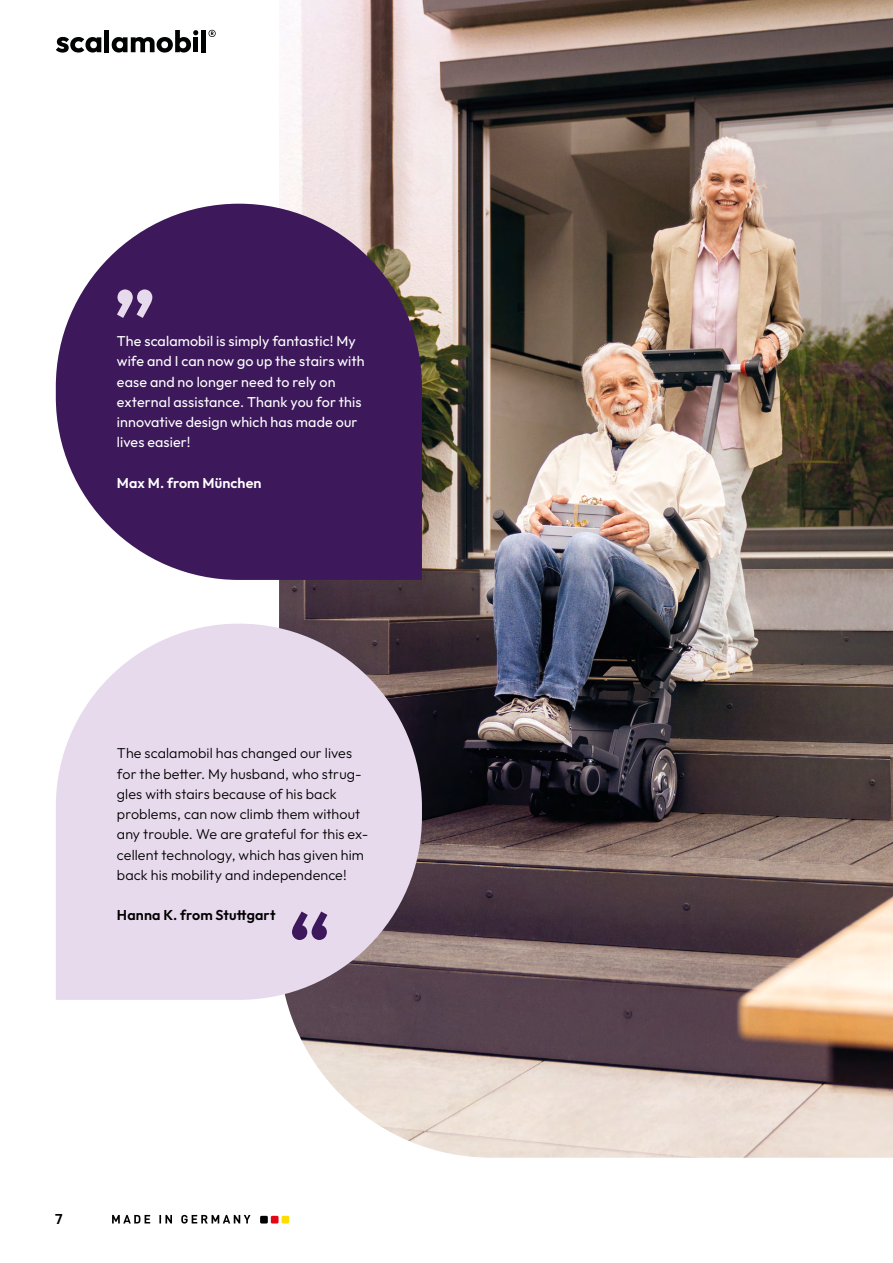
<style>
.page{position:relative;width:893px;height:1263px;background:#fff}
.page>*{position:absolute;margin:0;border:0;box-sizing:border-box;transform-origin:0 0}
.t1{font:300 14.25px/20.2px "Outfit";letter-spacing:.005em;color:#000}
.t2{font:14.25px/20.2px "Outfit";letter-spacing:.01em;color:#fff}
.t3{font:600 14.25px "Outfit";letter-spacing:.01em;color:#000}
.t4{font:600 14.25px "Outfit";letter-spacing:.01em;color:#fff}
</style>
<div class="page">
<img style="left:279px;top:0;width:614px;height:1158px">
<svg style="left:56px;top:624px;width:366px;height:376px;background:#d9ccdd"></svg>
<svg style="left:56px;top:204px;width:366px;height:376px;background:#57386f"></svg>
<svg style="left:117px;top:289px;width:35px;height:29px"></svg>
<svg style="left:292px;top:911px;width:35px;height:29px"></svg>
<div style="left:201px;top:30px;width:5px;height:22px;background:#010202"></div>
<svg style="left:209px;top:30px;width:7px;height:7px"></svg>
<svg style="left:56px;top:37px;width:45px;height:16px"></svg>
<svg style="left:112px;top:30px;width:86px;height:23px"></svg>
<hr style="left:105px;top:30px;width:4px;height:22px;background:#010202">
<div style="left:260px;top:1216px;width:8px;height:7px;background:#000;border-radius:2px"></div>
<div style="left:271px;top:1216px;width:8px;height:7px;background:#e30613;border-radius:2px"></div>
<div style="left:282px;top:1216px;width:7px;height:7px;background:#fd0"></div>
<svg style="left:112px;top:1215px;width:138px;height:8px"></svg>
<p class="t2" style="left:117px;top:331px;width:249px">The scalamobil is simply fantastic! My wife and I can now go up the stairs with ease and no longer need to rely on external assistance. Thank you for this innovative design which has made our lives easier!</p>
<p class="t4" style="left:117px;top:473px;width:146px">Max M. from München</p>
<p class="t1" style="left:117px;top:744px;width:253px">The scalamobil has changed our lives for the better. My husband, who strug&shy;gles with stairs because of his back problems, can now climb them without any trouble. We are grateful for this ex&shy;cellent technology, which has given him back his mobility and independence!</p>
<p class="t3" style="left:117px;top:906px;width:160px">Hanna K. from Stuttgart</p>
<p class="t3" style="left:55px;top:1209px;width:9px">7</p>
</div>
